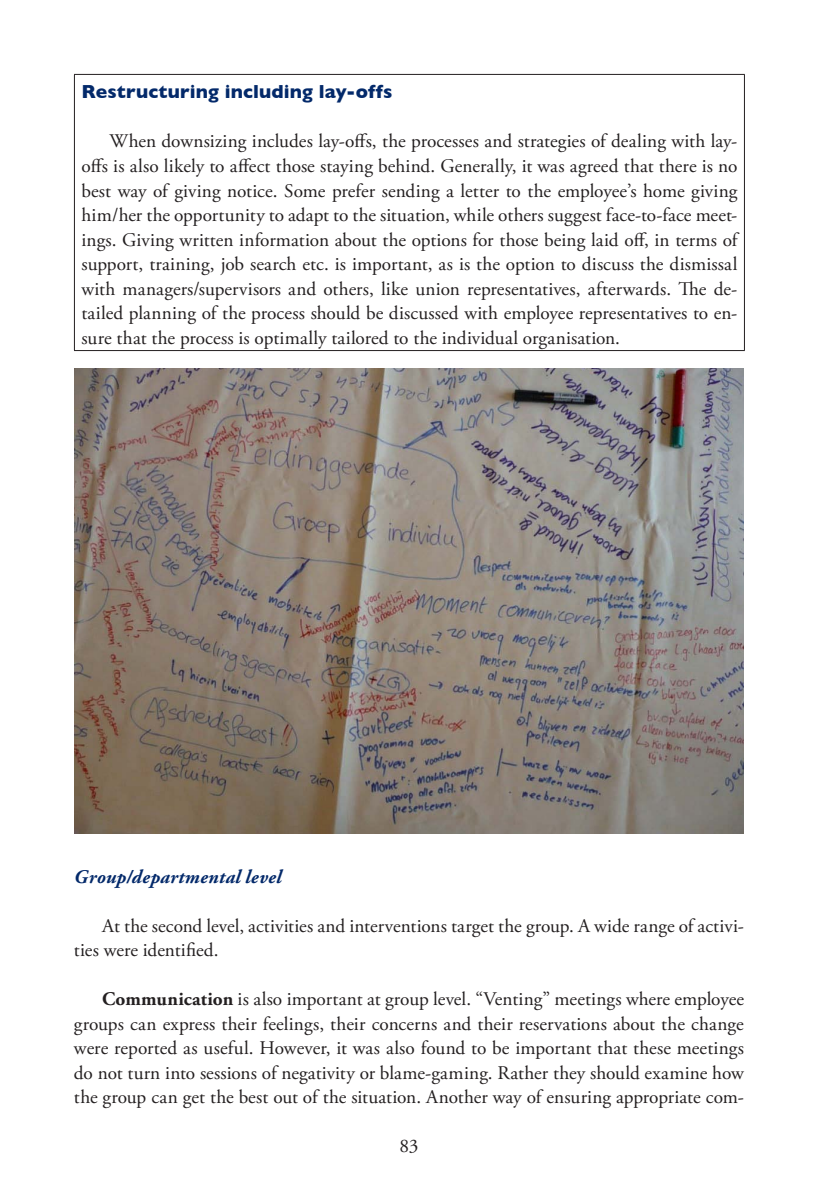
<style>
.page{position:relative;width:818px;height:1190px;background:#fff}
.page>*{position:absolute;margin:0;border:0;box-sizing:border-box;transform-origin:0 0}
.t1{font:19.25px/24.5px "Adobe Garamond Pro";color:#231f20;text-align:justify}
.t2{font:700 19.25px "Gill Sans";letter-spacing:.005em;color:#03296a}
.t3{font:italic 700 19.25px "Adobe Garamond Pro";letter-spacing:.015em;color:#03296a}
.s1{font-weight:700}
</style>
<div class="page">
<hr style="left:74px;top:74px;width:671px;height:1px;background:#231f20">
<hr style="left:74px;top:350px;width:671px;height:1px;background:#231f20">
<hr style="left:74px;top:75px;width:1px;height:275px;background:#231f20">
<hr style="left:744px;top:75px;width:1px;height:275px;background:#231f20">
<img style="left:74px;top:368px;width:669px;height:466px">
<p class="t2" style="left:81px;top:81px;width:312px">Restructuring including lay-offs</p>
<p class="t1" style="left:81px;top:131px;width:657px;text-indent:28px">When downsizing includes lay-offs, the processes and strategies of dealing with lay&shy;offs is also likely to affect those staying behind. Generally, it was agreed that there is no best way of giving notice. Some prefer sending a letter to the employee’s home giving him/her the opportunity to adapt to the situation, while others suggest face-to-face meet&shy;ings. Giving written information about the options for those being laid off, in terms of support, training, job search etc. is important, as is the option to discuss the dismissal with managers/supervisors and others, like union representatives, afterwards. The de&shy;tailed planning of the process should be discussed with employee representatives to en&shy;sure that the process is optimally tailored to the individual organisation.</p>
<p class="t3" style="left:74px;top:869px;width:209px">Group/departmental level</p>
<p class="t1" style="left:74px;top:915px;width:671px;text-indent:28px">At the second level, activities and interventions target the group. A wide range of activi&shy;ties were identified.</p>
<p class="t1" style="left:74px;top:988px;width:671px;text-indent:28px"><span class="s1">Communication</span> is also important at group level. “Venting” meetings where employee groups can express their feelings, their concerns and their reservations about the change were reported as useful. However, it was also found to be important that these meetings do not turn into sessions of negativity or blame-gaming. Rather they should examine how the group can get the best out of the situation. Another way of ensuring appropriate com-</p>
<p class="t1" style="left:399px;top:1135px;width:20px">83</p>
</div>
